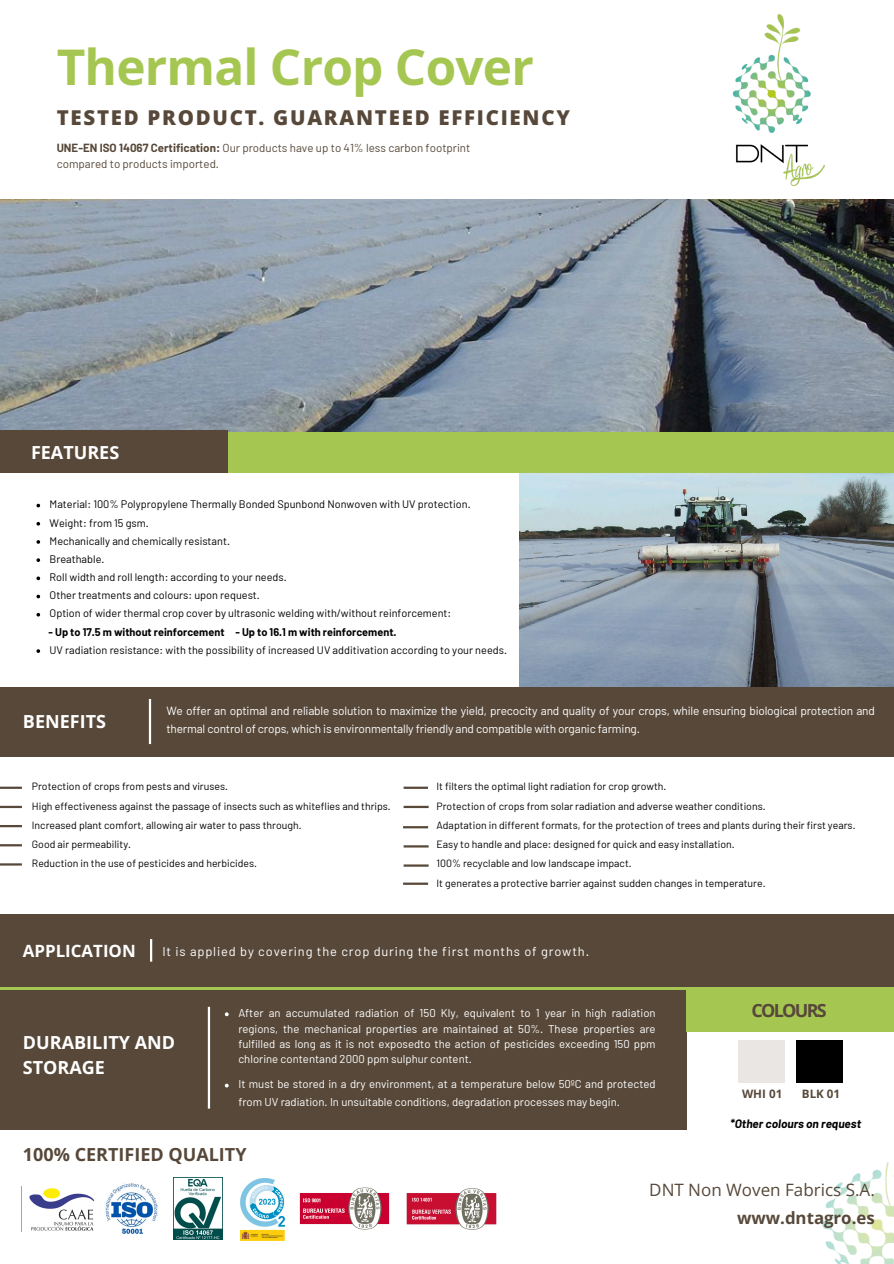
<style>
.page{position:relative;width:894px;height:1264px;background:#fff}
.page>*{position:absolute;margin:0;border:0;box-sizing:border-box;transform-origin:0 0}
.t1{font:700 49.5px "Open Sans Hebrew";letter-spacing:-.015em;color:#a5c752}
.t2{font:800 20.4px "Open Sans";letter-spacing:.085em;color:#574839}
.t3{font:700 18px/24.8px "Open Sans";color:#fff}
.t4{font:700 18px "Open Sans";color:#574839}
.t5{font:700 18px "Open Sans";letter-spacing:-.095em;color:#574839}
.t6{font:17.1px "Open Sans";color:#574839}
.t7{font:700 16.8px "Open Sans";color:#574839}
.t8{font:700 16.8px "Open Sans";color:#fff}
.t9{font:12.9px "Barlow";letter-spacing:.07em;color:#fff}
.t10{font:11.85px/18px "Barlow";letter-spacing:-.015em;color:#fff}
.t11{font:italic 700 11.85px "Barlow";color:#000}
.t12{font:11.55px/15.5px "Barlow";color:#574839}
.t13{font:700 11.55px "Open Sans";color:#574839}
.t14{font:11.4px/15.3px "Barlow";color:#fff;text-align:justify}
.t15{font:10.95px "Barlow";color:#000}
.t16{font:700 10.95px "Barlow";color:#000}
.t17{font:10.5px "Barlow";color:#000}
.s1{font-weight:700}
</style>
<div class="page">
<div style="left:0;top:10px;width:892px;height:744px;background:#a5c752"></div>
<div style="left:0;top:986px;width:893px;height:6px;background:#a5c752"></div>
<div style="left:0;top:0;width:893px;height:199px;background:#fff"></div>
<img style="left:732px;top:14px;width:93px;height:172px">
<img style="left:0;top:199px;width:893px;height:232px">
<div style="left:0;top:430px;width:228px;height:44px;background:#574839"></div>
<div style="left:0;top:687px;width:893px;height:69px;background:#574839"></div>
<img style="left:518px;top:474px;width:375px;height:212px">
<div style="left:0;top:474px;width:518px;height:213px;background:#fff"></div>
<hr style="left:149px;top:699px;width:2px;height:45px;background:#fff">
<div style="left:0;top:914px;width:893px;height:72px;background:#574839"></div>
<hr style="left:150px;top:939px;width:2px;height:22px;background:#fff">
<div style="left:0;top:989px;width:686px;height:142px;background:#574839"></div>
<div style="left:686px;top:989px;width:207px;height:42px;background:#a5c752"></div>
<hr style="left:208px;top:1006px;width:2px;height:102px;background:#fff">
<hr style="left:403px;top:786px;width:25px;height:3px;background:#574839">
<hr style="left:403px;top:805px;width:25px;height:3px;background:#574839">
<hr style="left:403px;top:826px;width:25px;height:2px;background:#574839">
<hr style="left:403px;top:845px;width:25px;height:2px;background:#574839">
<hr style="left:403px;top:864px;width:25px;height:2px;background:#574839">
<hr style="left:403px;top:882px;width:25px;height:2px;background:#574839">
<div style="left:0;top:1130px;width:893px;height:133px;background:#fff"></div>
<svg style="left:36px;top:504px;width:4px;height:3px"></svg>
<svg style="left:36px;top:522px;width:4px;height:3px"></svg>
<svg style="left:36px;top:540px;width:4px;height:4px"></svg>
<svg style="left:36px;top:558px;width:4px;height:4px"></svg>
<svg style="left:36px;top:576px;width:4px;height:4px"></svg>
<svg style="left:36px;top:594px;width:4px;height:4px"></svg>
<svg style="left:36px;top:613px;width:4px;height:3px"></svg>
<svg style="left:36px;top:649px;width:4px;height:4px"></svg>
<svg style="left:225px;top:1012px;width:3px;height:4px"></svg>
<img style="left:822px;top:1162px;width:71px;height:101px">
<hr style="left:0;top:863px;width:22px;height:2px;background:#574839">
<hr style="left:0;top:786px;width:22px;height:3px;background:#574839">
<hr style="left:0;top:805px;width:22px;height:3px;background:#574839">
<hr style="left:0;top:825px;width:22px;height:2px;background:#574839">
<hr style="left:0;top:844px;width:22px;height:2px;background:#574839">
<div style="left:737px;top:1040px;width:47px;height:42px;background:#eae6e4"></div>
<div style="left:795px;top:1040px;width:47px;height:42px;background:#000"></div>
<img style="left:105px;top:1182px;width:53px;height:52px">
<img style="left:241px;top:1178px;width:43px;height:62px">
<img style="left:299px;top:1187px;width:91px;height:43px">
<img style="left:406px;top:1188px;width:91px;height:42px">
<img style="left:29px;top:1188px;width:65px;height:42px">
<img style="left:173px;top:1177px;width:49px;height:62px">
<p class="t1" style="left:57px;top:32px;width:478px">Thermal Crop Cover</p>
<h3 class="t2" style="left:57px;top:103px;width:514px">TESTED PRODUCT. GUARANTEED EFFICIENCY</h3>
<p class="t12" style="left:57px;top:140px;width:415px"><span class="s1">UNE-EN ISO 14067 Certification:</span> Our products have up to 41% less carbon footprint compared to products imported.</p>
<p class="t3" style="left:31px;top:439px;width:90px">FEATURES</p>
<p class="t15" style="left:50px;top:497px;width:422px">Material: 100% Polypropylene Thermally Bonded Spunbond Nonwoven with UV protection.</p>
<p class="t15" style="left:50px;top:515px;width:101px">Weight: from 15 gsm.</p>
<p class="t15" style="left:50px;top:533px;width:182px">Mechanically and chemically resistant.</p>
<p class="t15" style="left:50px;top:552px;width:56px">Breathable.</p>
<h3 class="t15" style="left:50px;top:570px;width:238px">Roll width and roll length: according to your needs.</h3>
<p class="t15" style="left:50px;top:588px;width:212px">Other treatments and colours: upon request.</p>
<p class="t15" style="left:50px;top:606px;width:403px">Option of wider thermal crop cover by ultrasonic welding with/without reinforcement:</p>
<p class="t16" style="left:48px;top:624px;width:349px">- Up to 17.5 m without reinforcement - Up to 16.1 m with reinforcement.</p>
<p class="t15" style="left:50px;top:643px;width:459px">UV radiation resistance: with the possibility of increased UV additivation according to your needs.</p>
<p class="t3" style="left:23px;top:709px;width:84px">BENEFITS</p>
<p class="t10" style="left:166px;top:701px;width:710px">We offer an optimal and reliable solution to maximize the yield, precocity and quality of your crops, while ensuring biological protection and thermal control of crops, which is environmentally friendly and compatible with organic farming.</p>
<h3 class="t17" style="left:32px;top:779px;width:197px">Protection of crops from pests and viruses.</h3>
<p class="t17" style="left:32px;top:799px;width:360px">High effectiveness against the passage of insects such as whiteflies and thrips.</p>
<h3 class="t17" style="left:32px;top:818px;width:271px">Increased plant comfort, allowing air water to pass through.</h3>
<p class="t17" style="left:32px;top:837px;width:101px">Good air permeability.</p>
<p class="t17" style="left:32px;top:856px;width:226px">Reduction in the use of pesticides and herbicides.</p>
<p class="t17" style="left:436px;top:779px;width:231px">It filters the optimal light radiation for crop growth.</p>
<p class="t17" style="left:436px;top:799px;width:330px">Protection of crops from solar radiation and adverse weather conditions.</p>
<h3 class="t17" style="left:436px;top:818px;width:420px">Adaptation in different formats, for the protection of trees and plants during their first years.</h3>
<p class="t17" style="left:436px;top:837px;width:299px">Easy to handle and place: designed for quick and easy installation.</p>
<p class="t17" style="left:436px;top:856px;width:196px">100% recyclable and low landscape impact.</p>
<p class="t17" style="left:436px;top:876px;width:330px">It generates a protective barrier against sudden changes in temperature.</p>
<p class="t8" style="left:23px;top:939px;width:114px">APPLICATION</p>
<p class="t9" style="left:162px;top:942px;width:428px">It is applied by covering the crop during the first months of growth.</p>
<p class="t3" style="left:23px;top:1029px;width:153px">DURABILITY AND<br>STORAGE</p>
<p class="t14" style="left:238px;top:1004px;width:418px">After an accumulated radiation of 150 Kly, equivalent to 1 year in high radiation regions, the mechanical properties are maintained at 50%. These properties are fulfilled as long as it is not exposedto the action of pesticides exceeding 150 ppm chlorine contentand 2000 ppm sulphur content.</p>
<p class="t14" style="left:238px;top:1075px;width:418px;line-height:17.2px">It must be stored in a dry environment, at a temperature below 50ºC and protected from UV radiation. In unsuitable conditions, degradation processes may begin.</p>
<p class="t4" style="left:23px;top:1142px;width:225px">100% CERTIFIED QUALITY</p>
<p class="t5" style="left:751px;top:997px;width:77px">COLOURS</p>
<h3 class="t13" style="left:741px;top:1086px;width:42px">WHI 01</h3>
<p class="t13" style="left:801px;top:1086px;width:40px">BLK 01</p>
<h6 class="t11" style="left:730px;top:1115px;width:132px">*Other colours on request</h6>
<p class="t6" style="left:649px;top:1178px;width:227px">DNT Non Woven Fabrics S.A.</p>
<h6 class="t7" style="left:736px;top:1206px;width:139px">www.dntagro.es</h6>
</div>
